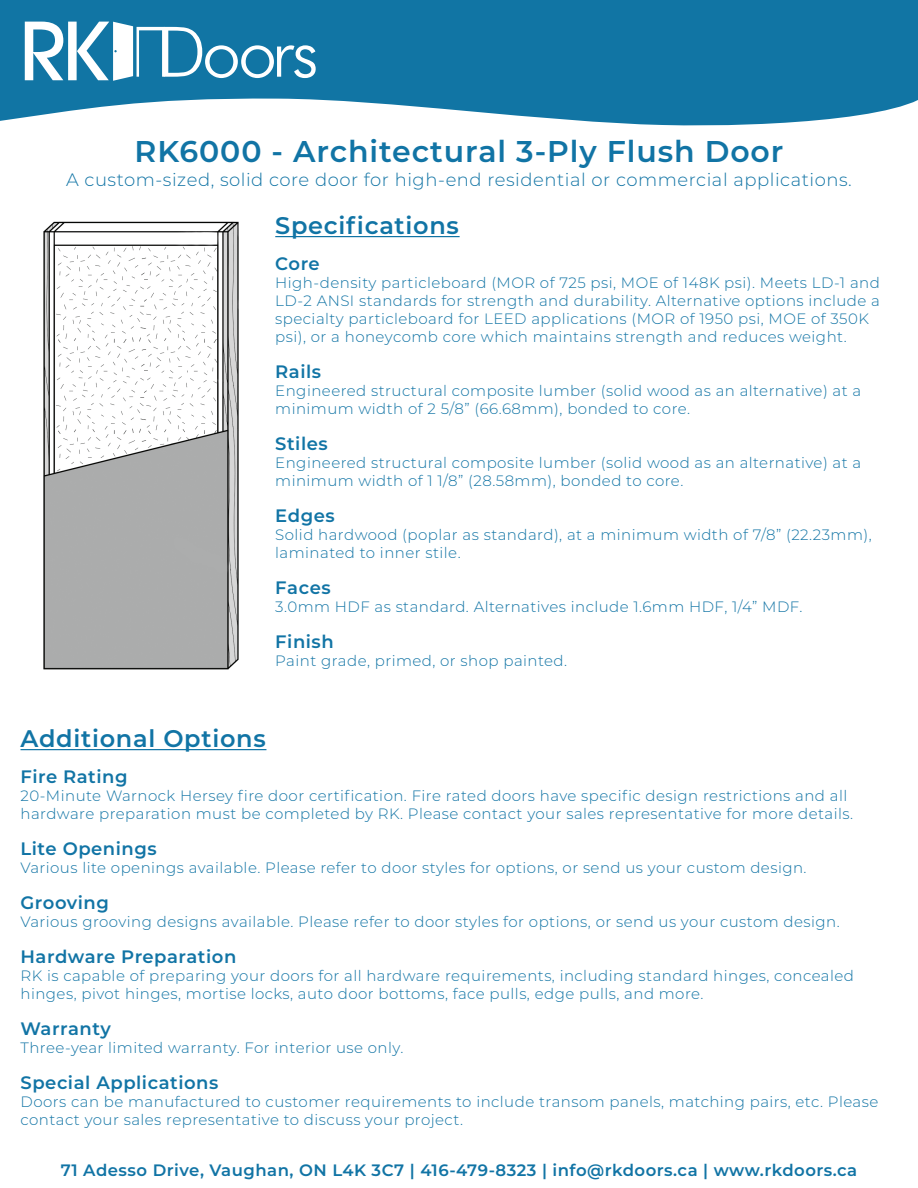
<style>
.page{position:relative;width:918px;height:1188px;background:#fff}
.page>*{position:absolute;margin:0;border:0;box-sizing:border-box;transform-origin:0 0}
.t1{font:600 30px "Montserrat";letter-spacing:.03em;color:#1174a5}
.t2{font:600 24px "Montserrat";letter-spacing:.03em;color:#1174a5}
.t3{font:600 18px "Montserrat";letter-spacing:.03em;color:#1174a5}
.t4{font:300 18px "Montserrat";letter-spacing:.03em;color:#1174a5}
.t5{font:600 16.5px "Montserrat";letter-spacing:.03em;color:#1174a5}
.t6{font:300 15px/18px "Montserrat";letter-spacing:.03em;color:#1174a5}
</style>
<div class="page">
<svg style="left:0;top:0;width:918px;height:126px;background:#3087b0"></svg>
<svg style="left:25px;top:22px;width:291px;height:59px"></svg>
<img style="left:44px;top:222px;width:195px;height:447px">
<hr style="left:275px;top:236px;width:185px;height:1px;background:#1174a5">
<hr style="left:21px;top:749px;width:245px;height:1px;background:#1174a5">
<h1 class="t1" style="left:135px;top:130px;width:650px">RK6000 - Architectural 3-Ply Flush Door</h1>
<p class="t4" style="left:66px;top:168px;width:787px">A custom-sized, solid core door for high-end residential or commercial applications.</p>
<h2 class="t2" style="left:275px;top:209px;width:185px">Specifications</h2>
<p class="t3" style="left:275px;top:251px;width:46px">Core</p>
<p class="t6" style="left:275px;top:273px;width:606px">High-density particleboard (MOR of 725 psi, MOE of 148K psi). Meets LD-1 and LD-2 ANSI standards for strength and durability. Alternative options include a specialty particleboard for LEED applications (MOR of 1950 psi, MOE of 350K psi), or a honeycomb core which maintains strength and reduces weight.</p>
<p class="t3" style="left:275px;top:359px;width:47px">Rails</p>
<p class="t6" style="left:275px;top:381px;width:587px">Engineered structural composite lumber (solid wood as an alternative) at a minimum width of 2 5/8” (66.68mm), bonded to core.</p>
<p class="t3" style="left:275px;top:431px;width:54px">Stiles</p>
<p class="t6" style="left:275px;top:453px;width:587px">Engineered structural composite lumber (solid wood as an alternative) at a minimum width of 1 1/8” (28.58mm), bonded to core.</p>
<p class="t3" style="left:275px;top:503px;width:61px">Edges</p>
<p class="t6" style="left:275px;top:525px;width:598px">Solid hardwood (poplar as standard), at a minimum width of 7/8” (22.23mm), laminated to inner stile.</p>
<p class="t3" style="left:275px;top:575px;width:57px">Faces</p>
<p class="t6" style="left:275px;top:597px;width:529px">3.0mm HDF as standard. Alternatives include 1.6mm HDF, 1/4” MDF.</p>
<p class="t3" style="left:275px;top:629px;width:60px">Finish</p>
<p class="t6" style="left:275px;top:651px;width:293px">Paint grade, primed, or shop painted.</p>
<h2 class="t2" style="left:21px;top:722px;width:247px">Additional Options</h2>
<p class="t3" style="left:21px;top:764px;width:109px">Fire Rating</p>
<p class="t6" style="left:21px;top:786px;width:834px">20-Minute Warnock Hersey fire door certification. Fire rated doors have specific design restrictions and all hardware preparation must be completed by RK. Please contact your sales representative for more details.</p>
<p class="t3" style="left:21px;top:836px;width:138px">Lite Openings</p>
<p class="t6" style="left:21px;top:858px;width:788px">Various lite openings available. Please refer to door styles for options, or send us your custom design.</p>
<p class="t3" style="left:21px;top:890px;width:90px">Grooving</p>
<p class="t6" style="left:21px;top:912px;width:821px">Various grooving designs available. Please refer to door styles for options, or send us your custom design.</p>
<p class="t3" style="left:21px;top:944px;width:217px">Hardware Preparation</p>
<p class="t6" style="left:21px;top:966px;width:835px">RK is capable of preparing your doors for all hardware requirements, including standard hinges, concealed hinges, pivot hinges, mortise locks, auto door bottoms, face pulls, edge pulls, and more.</p>
<p class="t3" style="left:21px;top:1016px;width:92px">Warranty</p>
<p class="t6" style="left:21px;top:1038px;width:384px">Three-year limited warranty. For interior use only.</p>
<p class="t3" style="left:21px;top:1070px;width:199px">Special Applications</p>
<p class="t6" style="left:21px;top:1092px;width:859px">Doors can be manufactured to customer requirements to include transom panels, matching pairs, etc. Please contact your sales representative to discuss your project.</p>
<p class="t5" style="left:61px;top:1159px;width:798px">71 Adesso Drive, Vaughan, ON L4K 3C7 | 416-479-8323 | info@rkdoors.ca | www.rkdoors.ca</p>
</div>
